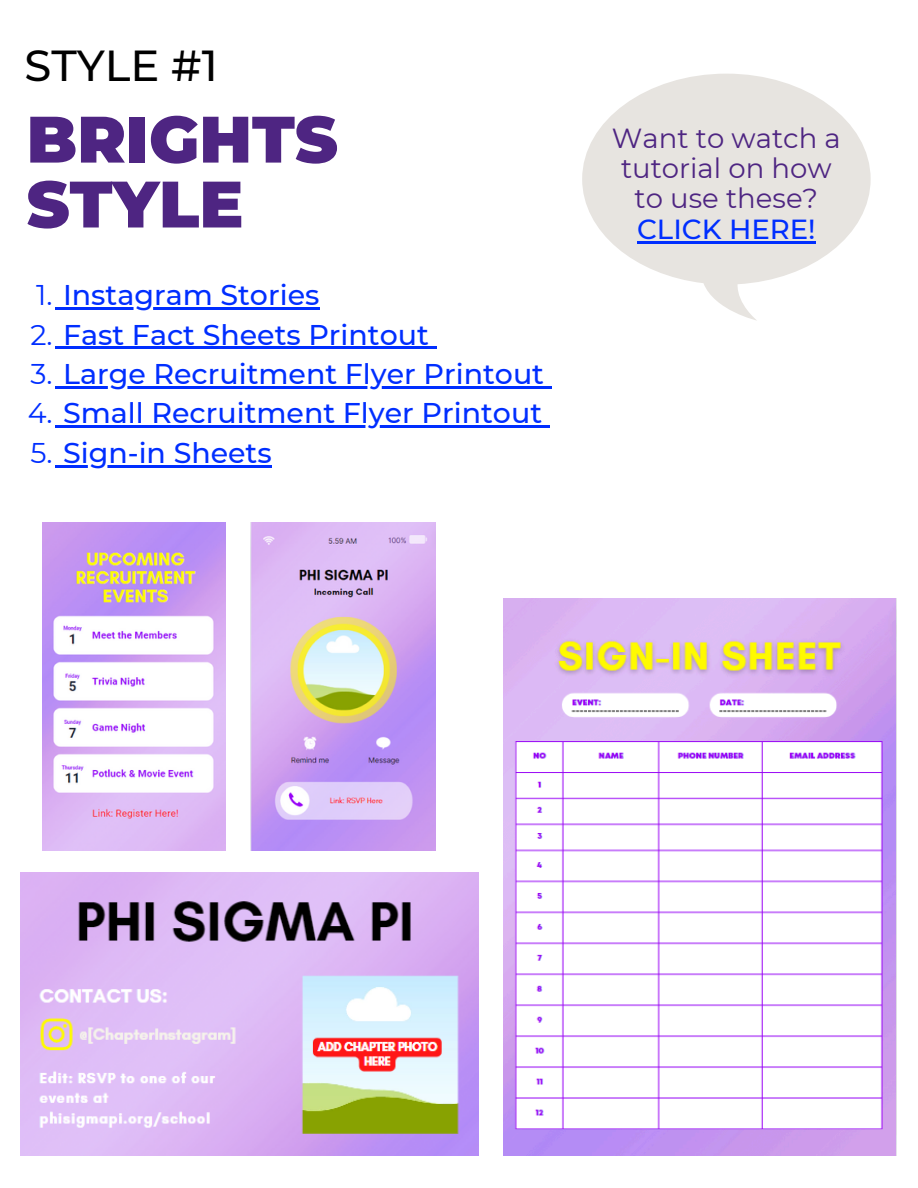
<style>
.page{position:relative;width:918px;height:1188px;background:#fff}
.page>*{position:absolute;margin:0;border:0;box-sizing:border-box;transform-origin:0 0}
.t1{font:900 65.55px/64.9px "Montserrat";color:#4e2582}
.t2{font:500 43.35px "Montserrat";color:#000}
.t3{font:500 28.5px "Montserrat";color:#002eff}
.t4{font:27.6px/30.3px "Montserrat";color:#4e2582;text-align:center}
.t5{font:500 27.6px "Montserrat";color:#002eff}
.s1{font-weight:400}
</style>
<div class="page">
<svg style="left:582px;top:74px;width:288px;height:247px;fill:#e7e4e0"></svg>
<img style="left:503px;top:599px;width:394px;height:557px">
<img style="left:21px;top:872px;width:458px;height:284px">
<img style="left:43px;top:522px;width:183px;height:329px">
<img style="left:251px;top:522px;width:184px;height:329px">
<hr style="left:637px;top:241px;width:179px;height:2px;background:#002eff">
<svg style="left:55px;top:307px;width:8px;height:3px"></svg>
<hr style="left:63px;top:307px;width:256px;height:3px;background:#002eff">
<svg style="left:55px;top:347px;width:8px;height:2px"></svg>
<hr style="left:63px;top:347px;width:366px;height:2px;background:#002eff">
<svg style="left:429px;top:347px;width:8px;height:2px"></svg>
<svg style="left:55px;top:386px;width:8px;height:2px"></svg>
<hr style="left:63px;top:386px;width:481px;height:2px;background:#002eff">
<svg style="left:544px;top:386px;width:8px;height:2px"></svg>
<svg style="left:55px;top:426px;width:8px;height:2px"></svg>
<hr style="left:63px;top:426px;width:479px;height:2px;background:#002eff">
<svg style="left:542px;top:426px;width:8px;height:2px"></svg>
<svg style="left:55px;top:465px;width:8px;height:2px"></svg>
<hr style="left:63px;top:465px;width:209px;height:2px;background:#002eff">
<p class="t2" style="left:25px;top:39px;width:195px">STYLE #1</p>
<p class="t1" style="left:27px;top:107px;width:313px">BRIGHTS<br>STYLE</p>
<p class="t3" style="left:36px;top:278px;width:285px"><span class="s1">1.</span> Instagram Stories</p>
<p class="t3" style="left:30px;top:317px;width:400px"><span class="s1">2.</span> Fast Fact Sheets Printout</p>
<p class="t3" style="left:30px;top:356px;width:515px"><span class="s1">3.</span> Large Recruitment Flyer Printout</p>
<p class="t3" style="left:28px;top:396px;width:516px"><span class="s1">4.</span> Small Recruitment Flyer Printout</p>
<p class="t3" style="left:30px;top:435px;width:243px"><span class="s1">5.</span> Sign-in Sheets</p>
<p class="t4" style="left:612px;top:123px;width:230px">Want to watch a tutorial on how to use these?</p>
<p class="t5" style="left:637px;top:212px;width:180px">CLICK HERE!</p>
</div>
